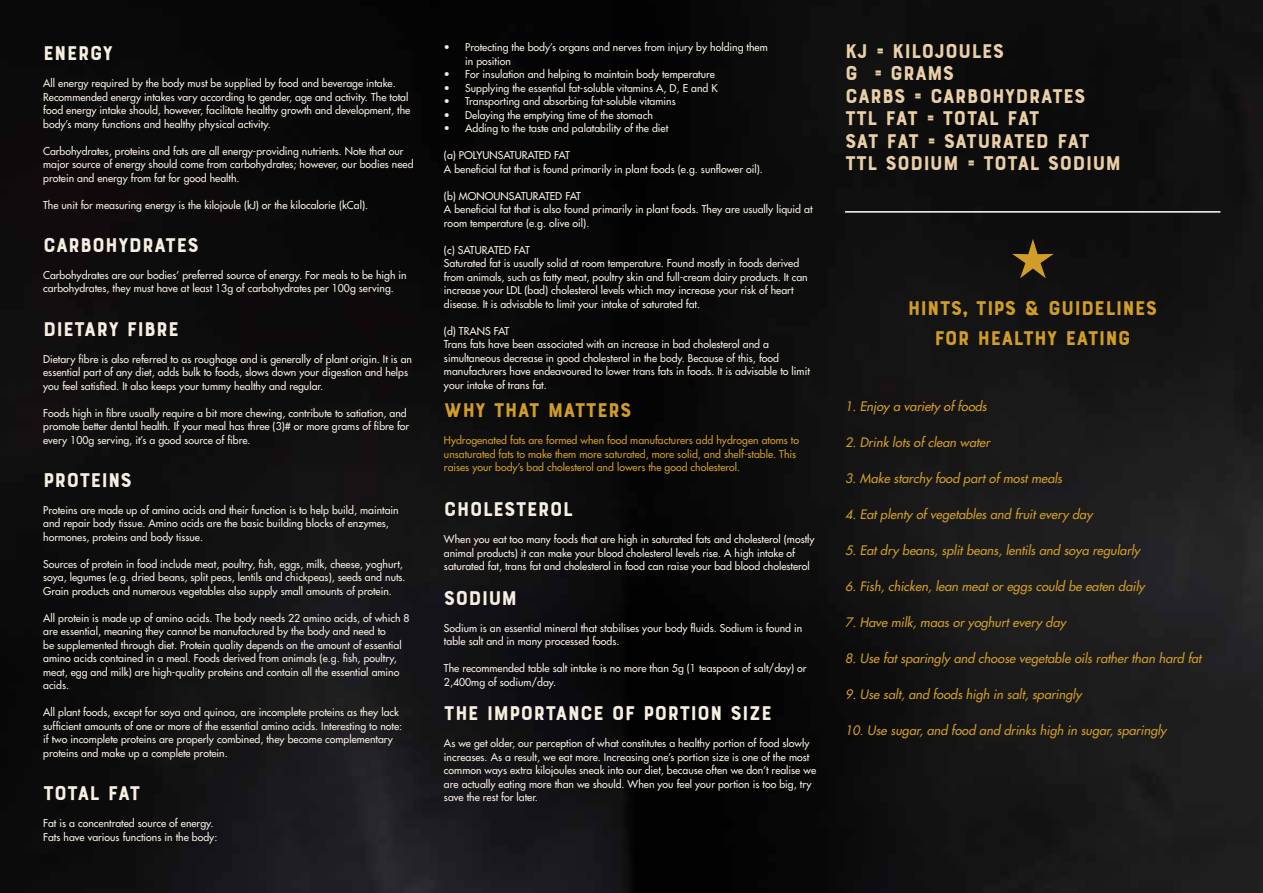
<style>
.page{position:relative;width:1263px;height:893px;background:#fff}
.page>*{position:absolute;margin:0;border:0;box-sizing:border-box;transform-origin:0 0}
.t1{font:21px/22.5px "Bourton Base";color:#eacfa7}
.t2{font:21px "Bourton Base";color:#f7efe2}
.t3{font:21px/29.8px "Bourton Base";color:#d19d26;text-align:center}
.t4{font:italic 500 12.75px "Futura Std";color:#d19d26}
.t5{font:500 10.5px/13.5px "Futura Std";color:#f7efe2}
.t6{font:500 10.5px/13.5px "Futura Std";color:#d19d26}
</style>
<div class="page">
<img style="left:0;top:0;width:1263px;height:893px">
<svg style="left:1012px;top:239px;width:42px;height:39px;background:#4b3b16"></svg>
<hr style="left:845px;top:211px;width:375px;height:2px;background:#fff">
<h1 class="t2" style="left:43px;top:40px;width:72px">ENERGY</h1>
<p class="t5" style="left:43px;top:76px;width:369px">All energy required by the body must be supplied by food and beverage intake.<br>Recommended energy intakes vary according to gender, age and activity. The total food energy intake should, however, facilitate healthy growth and development, the body’s many functions and healthy physical activity.</p>
<p class="t5" style="left:43px;top:144px;width:372px">Carbohydrates, proteins and fats are all energy-providing nutrients. Note that our major source of energy should come from carbohydrates; however, our bodies need protein and energy from fat for good health.</p>
<p class="t5" style="left:43px;top:198px;width:326px">The unit for measuring energy is the kilojoule (kJ) or the kilocalorie (kCal).</p>
<h1 class="t2" style="left:43px;top:232px;width:157px">CARBOHYDRATES</h1>
<p class="t5" style="left:43px;top:268px;width:365px">Carbohydrates are our bodies’ preferred source of energy. For meals to be high in carbohydrates, they must have at least 13g of carbohydrates per 100g serving.</p>
<h1 class="t2" style="left:43px;top:316px;width:137px">DIETARY FIBRE</h1>
<p class="t5" style="left:43px;top:352px;width:370px">Dietary fibre is also referred to as roughage and is generally of plant origin. It is an essential part of any diet, adds bulk to foods, slows down your digestion and helps you feel satisfied. It also keeps your tummy healthy and regular.</p>
<p class="t5" style="left:43px;top:406px;width:368px">Foods high in fibre usually require a bit more chewing, contribute to satiation, and promote better dental health. If your meal has three (3)# or more grams of fibre for every 100g serving, it’s a good source of fibre.</p>
<h1 class="t2" style="left:43px;top:467px;width:90px">PROTEINS</h1>
<p class="t5" style="left:43px;top:503px;width:357px">Proteins are made up of amino acids and their function is to help build, maintain and repair body tissue. Amino acids are the basic building blocks of enzymes, hormones, proteins and body tissue.</p>
<p class="t5" style="left:43px;top:557px;width:364px">Sources of protein in food include meat, poultry, fish, eggs, milk, cheese, yoghurt, soya, legumes (e.g. dried beans, split peas, lentils and chickpeas), seeds and nuts.<br>Grain products and numerous vegetables also supply small amounts of protein.</p>
<p class="t5" style="left:43px;top:611px;width:368px">All protein is made up of amino acids. The body needs 22 amino acids, of which 8 are essential, meaning they cannot be manufactured by the body and need to<br>be supplemented through diet. Protein quality depends on the amount of essential amino acids contained in a meal. Foods derived from animals (e.g. fish, poultry, meat, egg and milk) are high-quality proteins and contain all the essential amino acids.</p>
<p class="t5" style="left:43px;top:706px;width:361px">All plant foods, except for soya and quinoa, are incomplete proteins as they lack sufficient amounts of one or more of the essential amino acids. Interesting to note: if two incomplete proteins are properly combined, they become complementary proteins and make up a complete protein.</p>
<h1 class="t2" style="left:43px;top:780px;width:99px">TOTAL FAT</h1>
<p class="t5" style="left:43px;top:817px;width:176px">Fat is a concentrated source of energy.<br>Fats have various functions in the body:</p>
<p class="t5" style="left:465px;top:41px;width:304px;text-indent:-21px">• Protecting the body’s organs and nerves from injury by holding them in position</p>
<p class="t5" style="left:444px;top:68px;width:272px">• For insulation and helping to maintain body temperature</p>
<p class="t5" style="left:444px;top:81px;width:275px">• Supplying the essential fat-soluble vitamins A, D, E and K</p>
<p class="t5" style="left:444px;top:95px;width:233px">• Transporting and absorbing fat-soluble vitamins</p>
<p class="t5" style="left:444px;top:108px;width:210px">• Delaying the emptying time of the stomach</p>
<p class="t5" style="left:444px;top:122px;width:226px">• Adding to the taste and palatability of the diet</p>
<p class="t5" style="left:444px;top:149px;width:320px">(a) POLYUNSATURATED FAT<br>A beneficial fat that is found primarily in plant foods (e.g. sunflower oil).</p>
<p class="t5" style="left:444px;top:189px;width:370px">(b) MONOUNSATURATED FAT<br>A beneficial fat that is also found primarily in plant foods. They are usually liquid at room temperature (e.g. olive oil).</p>
<p class="t5" style="left:444px;top:243px;width:365px">(c) SATURATED FAT<br>Saturated fat is usually solid at room temperature. Found mostly in foods derived from animals, such as fatty meat, poultry skin and full-cream dairy products. It can increase your LDL (bad) cholesterol levels which may increase your risk of heart disease. It is advisable to limit your intake of saturated fat.</p>
<p class="t5" style="left:444px;top:324px;width:367px">(d) TRANS FAT<br>Trans fats have been associated with an increase in bad cholesterol and a simultaneous decrease in good cholesterol in the body. Because of this, food manufacturers have endeavoured to lower trans fats in foods. It is advisable to limit your intake of trans fat.</p>
<h1 class="t3" style="left:444px;top:396px;width:189px">WHY THAT MATTERS</h1>
<p class="t6" style="left:444px;top:434px;width:357px">Hydrogenated fats are formed when food manufacturers add hydrogen atoms to unsaturated fats to make them more saturated, more solid, and shelf-stable. This raises your body’s bad cholesterol and lowers the good cholesterol.</p>
<h1 class="t2" style="left:444px;top:496px;width:131px">CHOLESTEROL</h1>
<p class="t5" style="left:444px;top:532px;width:372px">When you eat too many foods that are high in saturated fats and cholesterol (mostly animal products) it can make your blood cholesterol levels rise. A high intake of saturated fat, trans fat and cholesterol in food can raise your bad blood cholesterol</p>
<h1 class="t2" style="left:444px;top:584px;width:75px">SODIUM</h1>
<p class="t5" style="left:444px;top:621px;width:360px">Sodium is an essential mineral that stabilises your body fluids. Sodium is found in table salt and in many processed foods.</p>
<p class="t5" style="left:444px;top:661px;width:364px">The recommended table salt intake is no more than 5g (1 teaspoon of salt/day) or<br>2,400mg of sodium/day.</p>
<h1 class="t2" style="left:444px;top:700px;width:330px">THE IMPORTANCE OF PORTION SIZE</h1>
<p class="t5" style="left:444px;top:736px;width:374px">As we get older, our perception of what constitutes a healthy portion of food slowly increases. As a result, we eat more. Increasing one’s portion size is one of the most common ways extra kilojoules sneak into our diet, because often we don’t realise we are actually eating more than we should. When you feel your portion is too big, try save the rest for later.</p>
<h1 class="t1" style="left:845px;top:40px;width:278px">KJ = KILOJOULES<br>G = GRAMS<br>CARBS = CARBOHYDRATES<br>TTL FAT = TOTAL FAT<br>SAT FAT = SATURATED FAT<br>TTL SODIUM = TOTAL SODIUM</h1>
<h1 class="t3" style="left:908px;top:294px;width:251px">HINTS, TIPS &amp; GUIDELINES<br>FOR HEALTHY EATING</h1>
<p class="t4" style="left:845px;top:398px;width:143px">1. Enjoy a variety of foods</p>
<p class="t4" style="left:845px;top:434px;width:146px">2. Drink lots of clean water</p>
<p class="t4" style="left:845px;top:470px;width:219px">3. Make starchy food part of most meals</p>
<p class="t4" style="left:845px;top:506px;width:249px">4. Eat plenty of vegetables and fruit every day</p>
<p class="t4" style="left:845px;top:542px;width:296px">5. Eat dry beans, split beans, lentils and soya regularly</p>
<p class="t4" style="left:845px;top:578px;width:301px">6. Fish, chicken, lean meat or eggs could be eaten daily</p>
<p class="t4" style="left:845px;top:614px;width:222px">7. Have milk, maas or yoghurt every day</p>
<p class="t4" style="left:845px;top:650px;width:358px">8. Use fat sparingly and choose vegetable oils rather than hard fat</p>
<p class="t4" style="left:845px;top:686px;width:238px">9. Use salt, and foods high in salt, sparingly</p>
<p class="t4" style="left:845px;top:722px;width:323px">10. Use sugar, and food and drinks high in sugar, sparingly</p>
</div>
